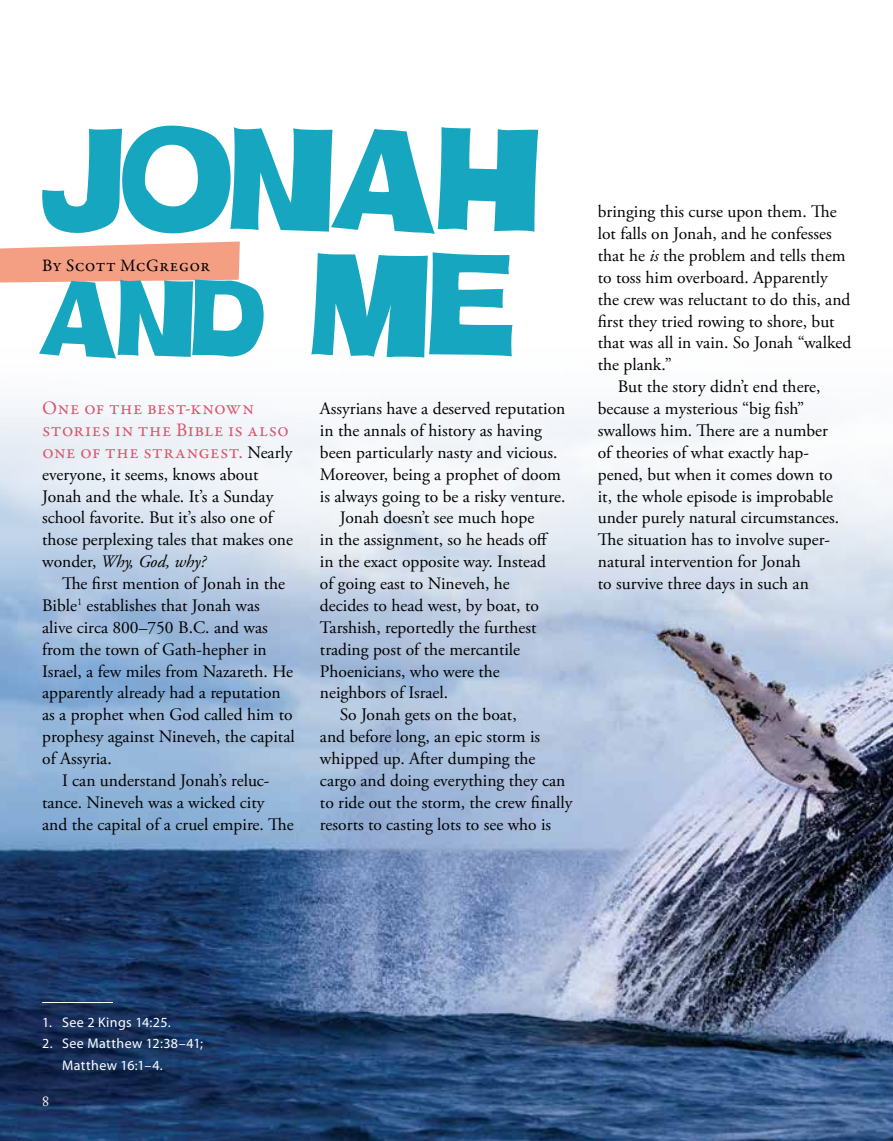
<style>
.page{position:relative;width:893px;height:1141px;background:#fff}
.page>*{position:absolute;margin:0;border:0;box-sizing:border-box;transform-origin:0 0}
.t1{font:139.65px "H Man";letter-spacing:-.02em;color:#16a6c0}
.t2{font:103.6px "H Man";color:#16a6c0}
.t3{font:19.25px/21.9px "Garamond Premr Pro";letter-spacing:.02em;color:#da576d}
.t4{font:17.5px/21.9px "Adobe Garamond Pro";color:#000}
.t5{font:17.5px "Garamond Premr Pro";letter-spacing:.02em;color:#000}
.t6{font:14px/21.9px "Myriad Pro";letter-spacing:.025em;color:#fff}
.t7{font:14px "Adobe Caslon Pro";color:#fff}
.s1{font-size:139.65px}
.s2{font-family:"Adobe Garamond Pro";font-size:17.5px;color:#000}
.s3{font-style:italic}
</style>
<div class="page">
<img style="left:0;top:408px;width:893px;height:733px">
<svg style="left:0;top:242px;width:240px;height:41px;background:#f5a991"></svg>
<hr style="left:42px;top:1002px;width:71px;height:1px;background:#fff">
<h1 class="t1" style="left:38px;top:118px;width:503px">JONAH</h1>
<h2 class="t2" style="left:38px;top:273px;width:478px">AND <span class="s1">ME</span></h2>
<p class="t5" style="left:42px;top:255px;width:169px">By Scott McGregor</p>
<p class="t3" style="left:42px;top:398px;width:252px">One of the best-known stories in the Bible is also one of the strangest. <span class="s2">Nearly</span></p>
<p class="t4" style="left:42px;top:464px;width:252px">everyone, it seems, knows about<br>Jonah and the whale. It’s a Sunday school favorite. But it’s also one of those perplexing tales that makes one wonder, <span class="s3">Why, God, why?</span></p>
<p class="t4" style="left:42px;top:573px;width:254px;text-indent:20px">The first mention of Jonah in the<br>Bible<sup>1</sup> establishes that Jonah was<br>alive circa 800–750 B.C. and was from the town of Gath-hepher in<br>Israel, a few miles from Nazareth. He apparently already had a reputation as a prophet when God called him to prophesy against Nineveh, the capital of Assyria.</p>
<p class="t4" style="left:42px;top:770px;width:253px;text-indent:20px">I can understand Jonah’s reluc&shy;tance. Nineveh was a wicked city and the capital of a cruel empire. The</p>
<p class="t4" style="left:320px;top:398px;width:247px">Assyrians have a deserved reputation</p>
<p class="t4" style="left:320px;top:420px;width:224px">in the annals of history as having</p>
<p class="t4" style="left:320px;top:442px;width:239px">been particularly nasty and vicious.</p>
<p class="t4" style="left:320px;top:464px;width:243px">Moreover, being a prophet of doom</p>
<p class="t4" style="left:320px;top:486px;width:247px">is always going to be a risky venture.</p>
<p class="t4" style="left:340px;top:508px;width:196px">Jonah doesn’t see much hope</p>
<p class="t4" style="left:320px;top:529px;width:230px">in the assignment, so he heads off</p>
<p class="t4" style="left:320px;top:551px;width:228px">in the exact opposite way. Instead</p>
<p class="t4" style="left:320px;top:573px;width:191px">of going east to Nineveh, he</p>
<p class="t4" style="left:320px;top:595px;width:220px">decides to head west, by boat, to</p>
<p class="t4" style="left:320px;top:617px;width:218px">Tarshish, reportedly the furthest</p>
<p class="t4" style="left:320px;top:639px;width:202px">trading post of the mercantile</p>
<p class="t4" style="left:320px;top:661px;width:181px">Phoenicians, who were the</p>
<p class="t4" style="left:320px;top:683px;width:130px">neighbors of Israel.</p>
<p class="t4" style="left:340px;top:704px;width:178px">So Jonah gets on the boat,</p>
<p class="t4" style="left:320px;top:726px;width:222px">and before long, an epic storm is</p>
<p class="t4" style="left:320px;top:748px;width:217px">whipped up. After dumping the</p>
<p class="t4" style="left:320px;top:770px;width:247px">cargo and doing everything they can</p>
<p class="t4" style="left:320px;top:792px;width:254px">to ride out the storm, the crew finally</p>
<p class="t4" style="left:320px;top:814px;width:233px">resorts to casting lots to see who is</p>
<p class="t4" style="left:598px;top:201px;width:240px">bringing this curse upon them. The</p>
<p class="t4" style="left:598px;top:223px;width:235px">lot falls on Jonah, and he confesses</p>
<p class="t4" style="left:598px;top:245px;width:249px">that he <span class="s3">is</span> the problem and tells them</p>
<p class="t4" style="left:598px;top:267px;width:232px">to toss him overboard. Apparently</p>
<p class="t4" style="left:598px;top:289px;width:254px">the crew was reluctant to do this, and</p>
<p class="t4" style="left:598px;top:311px;width:238px">first they tried rowing to shore, but</p>
<p class="t4" style="left:598px;top:333px;width:255px">that was all in vain. So Jonah “walked</p>
<p class="t4" style="left:598px;top:354px;width:75px">the plank.”</p>
<p class="t4" style="left:618px;top:376px;width:204px">But the story didn’t end there,</p>
<p class="t4" style="left:598px;top:398px;width:208px">because a mysterious “big fish”</p>
<p class="t4" style="left:598px;top:420px;width:232px">swallows him. There are a number</p>
<p class="t4" style="left:598px;top:442px;width:213px">of theories of what exactly hap-</p>
<p class="t4" style="left:598px;top:464px;width:236px">pened, but when it comes down to</p>
<p class="t4" style="left:598px;top:486px;width:237px">it, the whole episode is improbable</p>
<p class="t4" style="left:598px;top:508px;width:243px">under purely natural circumstances.</p>
<p class="t4" style="left:598px;top:529px;width:234px">The situation has to involve super-</p>
<p class="t4" style="left:598px;top:551px;width:204px">natural intervention for Jonah</p>
<p class="t4" style="left:598px;top:573px;width:213px">to survive three days in such an</p>
<p class="t6" style="left:42px;top:1011px;width:130px">1. See 2 Kings 14:25.</p>
<p class="t6" style="left:62px;top:1033px;width:142px;text-indent:-20px">2. See Matthew 12:38–41;<br>Matthew 16:1–4.</p>
<p class="t7" style="left:42px;top:1093px;width:8px">8</p>
</div>
